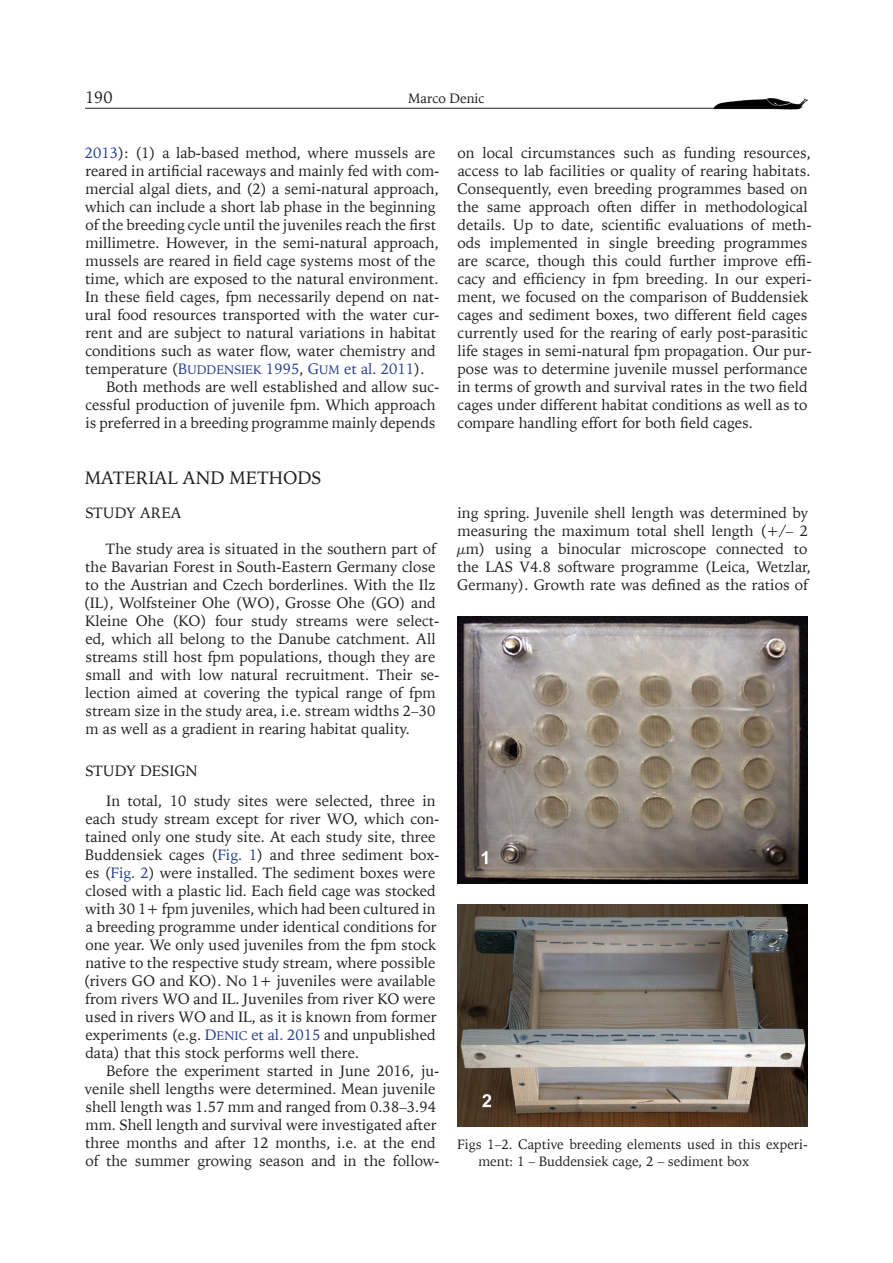
<style>
.page{position:relative;width:893px;height:1263px;background:#fff}
.page>*{position:absolute;margin:0;border:0;box-sizing:border-box;transform-origin:0 0}
.Podtytuł_1{font:18px "Iowan Old St EU";color:#231f20}
.Pagina{font:16.5px "Iowan Old St EU";color:#231f20}
.Podtytuł_2{font:15px/18px "Iowan Old St EU";color:#231f20}
.Podtytuł_2_po_1{font:15px "Iowan Old St EU";color:#231f20}
.Tytuł_ryciny_tabeli{font:13.5px/16.2px "Iowan Old St EU";color:#231f20}
.Pagina-2{font:13.5px "Iowan Old St EU";color:#231f20}
.s1{font-family:"Iowan Old St EU Normal SC830";color:#253f8e}
.s2{font-family:"Iowan Old St EU Normal SC830"}
.s3{font-family:"Iowan Old St EU Normal SC830";font-size:12.45px;color:#253f8e}
.s4{color:#253f8e}
</style>
<div class="page">
<hr style="left:85px;top:108px;width:706px;height:1px;background:#231f20">
<img style="left:714px;top:98px;width:93px;height:12px">
<img style="left:457px;top:617px;width:351px;height:266px">
<img style="left:457px;top:904px;width:351px;height:222px">
<p class="Pagina" style="left:85px;top:87px;width:29px">190</p>
<p class="Pagina-2" style="left:408px;top:90px;width:78px">Marco Denic</p>
<p class="Podtytuł_2" style="left:85px;top:144px;width:356px"><span class="s1">2013</span><span class="s2">)</span>: (1) a lab-based method, where mussels are reared in artificial raceways and mainly fed with com&shy;mercial algal diets, and (2) a semi-natural approach, which can include a short lab phase in the beginning of the breeding cycle until the juveniles reach the first millimetre. However, in the semi-natural approach, mussels are reared in field cage systems most of the time, which are exposed to the natural environment.<br>In these field cages, fpm necessarily depend on nat&shy;ural food resources transported with the water cur&shy;rent and are subject to natural variations in habitat conditions such as water flow, water chemistry and temperature (<span class="s1">B</span><span class="s3">UDDENSIEK</span> <span class="s4">1995</span>, <span class="s1">G</span><span class="s3">UM</span> <span class="s4">et al. 2011</span>).</p>
<p class="Podtytuł_2" style="left:85px;top:378px;width:356px;text-indent:21px">Both methods are well established and allow suc&shy;cessful production of juvenile fpm. Which approach is preferred in a breeding programme mainly depends</p>
<p class="Podtytuł_1" style="left:85px;top:466px;width:238px">MATERIAL AND METHODS</p>
<p class="Podtytuł_2_po_1" style="left:85px;top:504px;width:98px">STUDY AREA</p>
<p class="Podtytuł_2" style="left:84px;top:540px;width:358px;text-indent:22px">The study area is situated in the southern part of the Bavarian Forest in South-Eastern Germany close to the Austrian and Czech borderlines. With the Ilz (IL), Wolfsteiner Ohe (WO), Grosse Ohe (GO) and Kleine Ohe (KO) four study streams were select&shy;ed, which all belong to the Danube catchment. All streams still host fpm populations, though they are small and with low natural recruitment. Their se&shy;lection aimed at covering the typical range of fpm stream size in the study area, i.e. stream widths 2–30 m as well as a gradient in rearing habitat quality.</p>
<p class="Podtytuł_2" style="left:85px;top:762px;width:114px">STUDY DESIGN</p>
<p class="Podtytuł_2" style="left:84px;top:792px;width:358px;text-indent:23px">In total, 10 study sites were selected, three in each study stream except for river WO, which con&shy;tained only one study site. At each study site, three Buddensiek cages (<span class="s4">Fig. 1</span>) and three sediment box&shy;es (<span class="s4">Fig. 2</span>) were installed. The sediment boxes were closed with a plastic lid. Each field cage was stocked with 30 1+ fpm juveniles, which had been cultured in a breeding programme under identical conditions for one year. We only used juveniles from the fpm stock native to the respective study stream, where possible (rivers GO and KO). No 1+ juveniles were available from rivers WO and IL. Juveniles from river KO were used in rivers WO and IL, as it is known from former experiments (e.g. <span class="s1">D</span><span class="s3">ENIC</span> <span class="s4">et al.</span> <span class="s1">2015</span> and unpublished data) that this stock performs well there.</p>
<p class="Podtytuł_2" style="left:85px;top:1062px;width:356px;text-indent:21px">Before the experiment started in June 2016, ju&shy;venile shell lengths were determined. Mean juvenile shell length was 1.57 mm and ranged from 0.38–3.94 mm. Shell length and survival were investigated after three months and after 12 months, i.e. at the end of the summer growing season and in the follow-</p>
<p class="Podtytuł_2" style="left:457px;top:144px;width:356px">on local circumstances such as funding resources, access to lab facilities or quality of rearing habitats.<br>Consequently, even breeding programmes based on the same approach often differ in methodological details. Up to date, scientific evaluations of meth&shy;ods implemented in single breeding programmes are scarce, though this could further improve effi&shy;cacy and efficiency in fpm breeding. In our experi&shy;ment, we focused on the comparison of Buddensiek cages and sediment boxes, two different field cages currently used for the rearing of early post-parasitic life stages in semi-natural fpm propagation. Our pur&shy;pose was to determine juvenile mussel performance in terms of growth and survival rates in the two field cages under different habitat conditions as well as to compare handling effort for both field cages.</p>
<p class="Podtytuł_2" style="left:457px;top:504px;width:355px">ing spring. Juvenile shell length was determined by measuring the maximum total shell length (+/– 2 μm) using a binocular microscope connected to the LAS V4.8 software programme (Leica, Wetzlar, Germany). Growth rate was defined as the ratios of</p>
<p class="Tytuł_ryciny_tabeli" style="left:478px;top:1137px;width:331px;text-indent:-21px">Figs 1–2. Captive breeding elements used in this experi&shy;ment: 1 – Buddensiek cage, 2 – sediment box</p>
</div>
